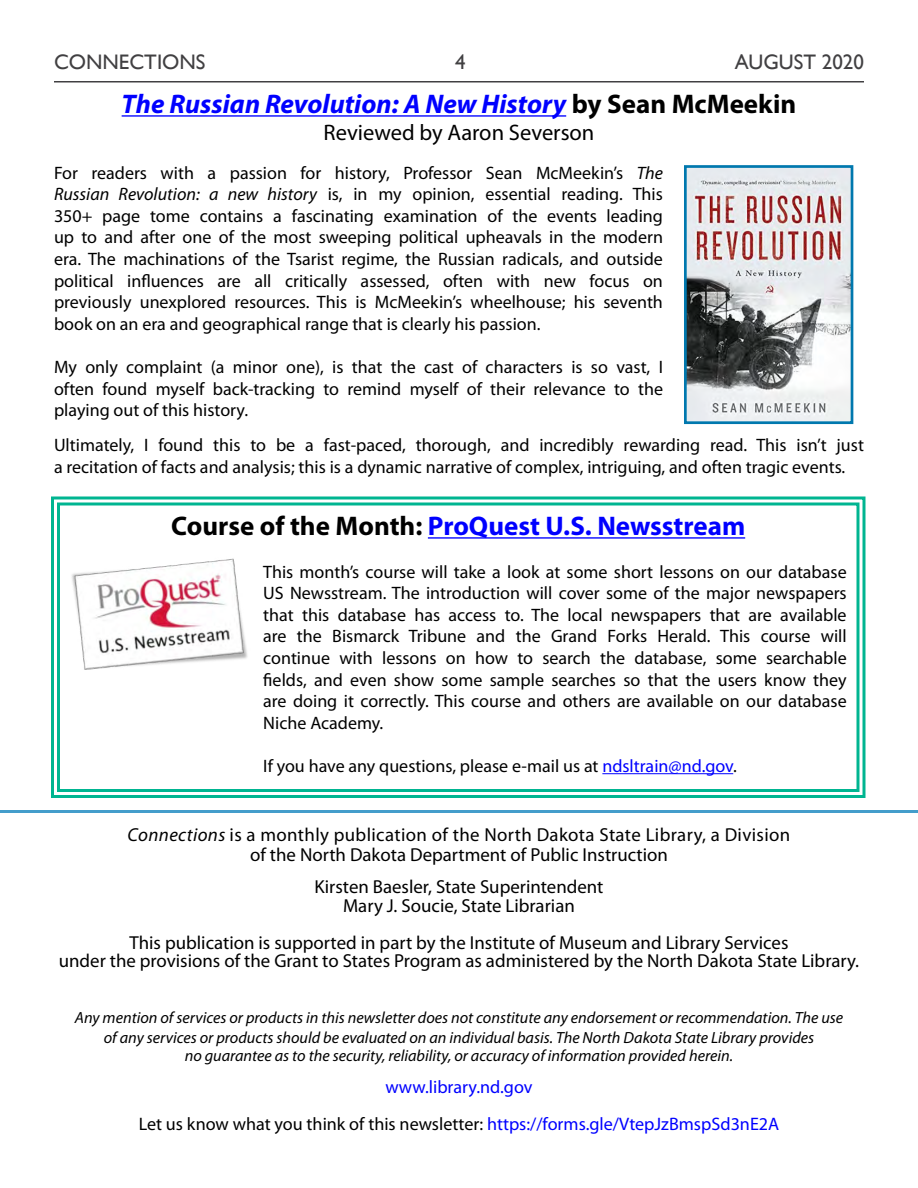
<style>
.page{position:relative;width:918px;height:1188px;background:#fff}
.page>*{position:absolute;margin:0;border:0;box-sizing:border-box;transform-origin:0 0}
.t1{font:italic 700 27px "Myriad Pro";color:#00f}
.t2{font:700 27px "Myriad Pro";color:#00f}
.t3{font:22.5px "Myriad Pro";color:#000}
.t4{font:21px "Gill Sans";color:#414042}
.t5{font:18.9px/19.6px "Myriad Pro";color:#000;text-align:center}
.t6{font:18.9px/19.6px "Myriad Pro";letter-spacing:.02em;color:#000;text-align:center}
.t7{font:18.15px/36.6px "Myriad Pro";color:#00f;text-align:center}
.t8{font:18px/21.6px "Myriad Pro";color:#000;text-align:justify}
.t9{font:italic 16.2px/19.6px "Myriad Pro";color:#000;text-align:center}
.s1{font-style:normal;color:#000}
.s2{font-style:italic}
.s3{color:#000}
.s4{color:#00f}
</style>
<div class="page">
<hr style="left:54px;top:81px;width:810px;height:1px;background:#414042">
<hr style="left:0;top:810px;width:918px;height:3px;background:#449dcb">
<hr style="left:122px;top:115px;width:444px;height:2px;background:#00f">
<img style="left:688px;top:169px;width:161px;height:251px">
<div style="left:684px;top:165px;width:169px;height:259px;border:3px solid #0078ae"></div>
<svg style="left:51px;top:496px;width:815px;height:302px"></svg>
<div style="left:57px;top:503px;width:802px;height:289px;border:3px solid #00b591"></div>
<p class="t4" style="left:54px;top:49px;width:153px">CONNECTIONS</p>
<p class="t4" style="left:455px;top:49px;width:12px">4</p>
<p class="t4" style="left:735px;top:49px;width:131px">AUGUST 2020</p>
<h1 class="t1" style="left:122px;top:87px;width:676px">The Russian Revolution: A New History <span class="s1">by Sean McMeekin</span></h1>
<p class="t3" style="left:324px;top:119px;width:272px">Reviewed by Aaron Severson</p>
<p class="t8" style="left:54px;top:162px;width:611px">For readers with a passion for history, Professor Sean McMeekin’s <span class="s2">The Russian Revolution: a new history</span> is, in my opinion, essential reading. This 350+ page tome contains a fascinating examination of the events leading up to and after one of the most sweeping political upheavals in the modern era. The machinations of the Tsarist regime, the Russian radicals, and outside political influences are all critically assessed, often with new focus on previously unexplored resources. This is McMeekin’s wheelhouse; his seventh book on an era and geographical range that is clearly his passion.</p>
<p class="t8" style="left:54px;top:356px;width:611px">My only complaint (a minor one), is that the cast of characters is so vast, I often found myself back-tracking to remind myself of their relevance to the playing out of this history.</p>
<p class="t8" style="left:54px;top:434px;width:812px">Ultimately, I found this to be a fast-paced, thorough, and incredibly rewarding read. This isn’t just a recitation of facts and analysis; this is a dynamic narrative of complex, intriguing, and often tragic events.</p>
<h1 class="t2" style="left:171px;top:509px;width:575px"><span class="s3">Course of the Month:</span> ProQuest U.S. Newsstream</h1>
<p class="t8" style="left:263px;top:560px;width:585px">This month’s course will take a look at some short lessons on our database US Newsstream. The introduction will cover some of the major newspapers that this database has access to. The local newspapers that are available are the Bismarck Tribune and the Grand Forks Herald. This course will continue with lessons on how to search the database, some searchable fields, and even show some sample searches so that the users know they are doing it correctly. This course and others are available on our database Niche Academy.</p>
<p class="t8" style="left:263px;top:755px;width:475px">If you have any questions, please e-mail us at <span class="s4">ndsltrain@nd.gov</span>.</p>
<p class="t6" style="left:128px;top:825px;width:664px"><span class="s2">Connections</span> is a monthly publication of the North Dakota State Library, a Division of the North Dakota Department of Public Instruction</p>
<p class="t5" style="left:314px;top:876px;width:291px">Kirsten Baesler, State Superintendent<br>Mary J. Soucie, State Librarian</p>
<p class="t5" style="left:59px;top:933px;width:802px;line-height:18.1px">This publication is supported in part by the Institute of Museum and Library Services<br>under the provisions of the Grant to States Program as administered by the North Dakota State Library.</p>
<p class="t9" style="left:75px;top:1008px;width:770px">Any mention ofservices or products in this newsletter does not constitute any endorsement or recommendation. The use of any services or products should be evaluated on an individual basis. The North Dakota State Library provides</p>
<p class="t9" style="left:185px;top:1046px;width:550px">no guarantee as to the security, reliability, or accuracy of information provided herein.</p>
<p class="t7" style="left:139px;top:1068px;width:642px">www.library.nd.gov<br><span class="s3">Let us know what you think of this newsletter:</span> https://forms.gle/VtepJzBmspSd3nE2A</p>
</div>
